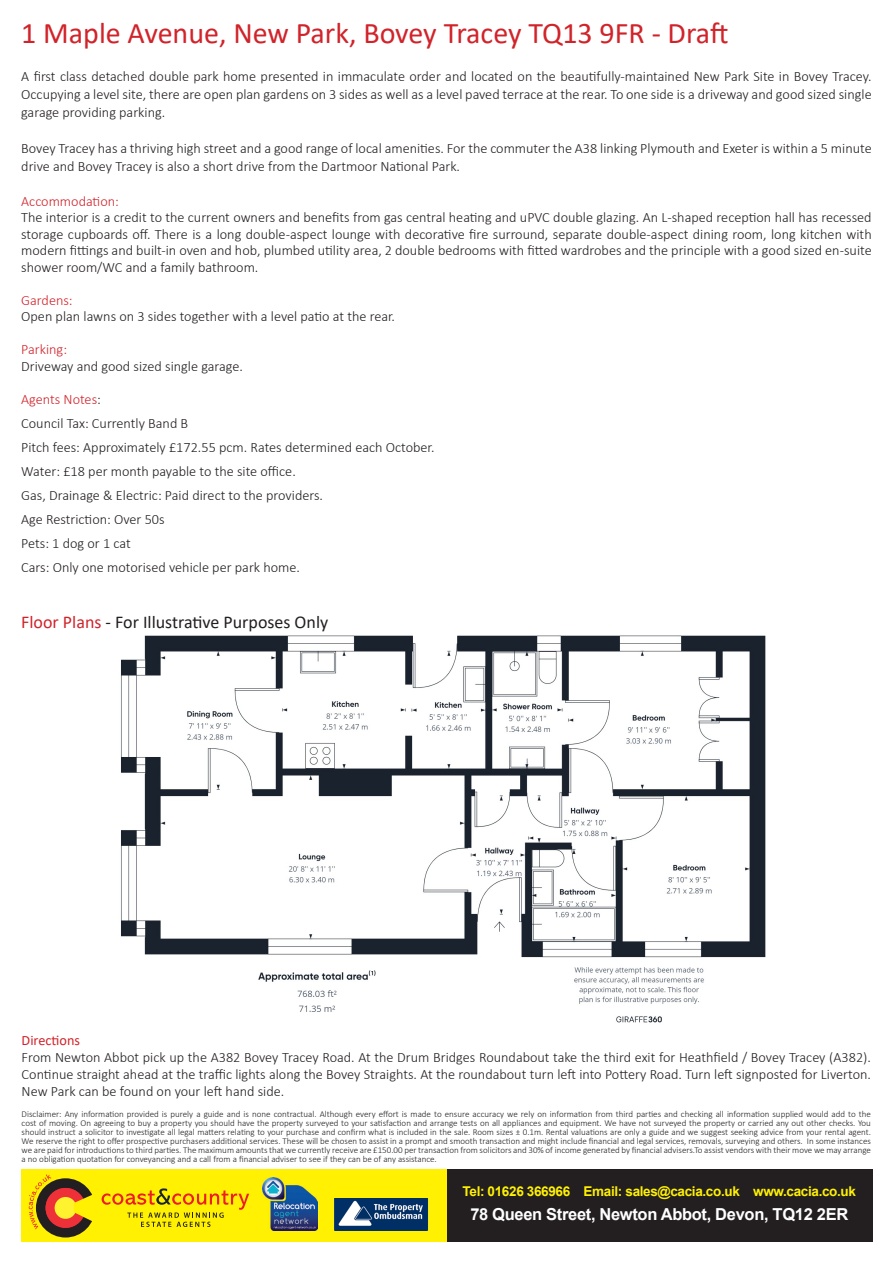
<style>
.page{position:relative;width:893px;height:1263px;background:#fff}
.page>*{position:absolute;margin:0;border:0;box-sizing:border-box;transform-origin:0 0}
.t1{font:30px "Calibri";color:#d1232a}
.t2{font:18px "Calibri";color:#231f20}
.t3{font:700 16.5px "Arial";letter-spacing:-.02em;color:#fff}
.t4{font:300 14.25px/18px "Calibri";color:#231f20;text-align:justify}
.t5{font:300 14.25px "Calibri";color:#d1232a}
.t6{font:14.25px "Calibri";color:#d1232a}
.t7{font:700 13.5px "Arial";letter-spacing:-.025em;color:#fff101}
.t8{font:300 9px/9px "Calibri";color:#231f20;text-align:justify}
.s1{color:#d1232a}
</style>
<div class="page">
<img style="left:120px;top:635px;width:646px;height:388px">
<div style="left:446px;top:1169px;width:426px;height:73px;background:#231f20"></div>
<div style="left:21px;top:1169px;width:425px;height:73px;background:#fff101"></div>
<div style="left:36px;top:1178px;width:59px;height:59px;background:#231f20;border-radius:50%"></div>
<svg style="left:29px;top:1174px;width:22px;height:55px"></svg>
<div style="left:46px;top:1188px;width:40px;height:40px;background:#ee3038;border-radius:50%"></div>
<div style="left:55px;top:1197px;width:21px;height:22px;background:#fff22e;border-radius:50%"></div>
<svg style="left:74px;top:1188px;width:175px;height:39px"></svg>
<img style="left:263px;top:1177px;width:55px;height:53px">
<img style="left:333px;top:1199px;width:95px;height:31px">
<p class="t1" style="left:21px;top:12px;width:709px">1 Maple Avenue, New Park, Bovey Tracey TQ13 9FR - Draft</p>
<p class="t4" style="left:21px;top:67px;width:852px">A first class detached double park home presented in immaculate order and located on the beautifully-maintained New Park Site in Bovey Tracey.<br>Occupying a level site, there are open plan gardens on 3 sides as well as a level paved terrace at the rear. To one side is a driveway and good sized single garage providing parking.</p>
<p class="t4" style="left:21px;top:139px;width:852px">Bovey Tracey has a thriving high street and a good range of local amenities. For the commuter the A38 linking Plymouth and Exeter is within a 5 minute drive and Bovey Tracey is also a short drive from the Dartmoor National Park.</p>
<p class="t5" style="left:21px;top:192px;width:99px">Accommodation:</p>
<p class="t4" style="left:21px;top:209px;width:852px;line-height:16.5px">The interior is a credit to the current owners and benefits from gas central heating and uPVC double glazing. An L-shaped reception hall has recessed storage cupboards off. There is a long double-aspect lounge with decorative fire surround, separate double-aspect dining room, long kitchen with modern fittings and built-in oven and hob, plumbed utility area, 2 double bedrooms with fitted wardrobes and the principle with a good sized en-suite shower room/WC and a family bathroom.</p>
<p class="t5" style="left:21px;top:291px;width:53px">Gardens:</p>
<p class="t4" style="left:21px;top:308px;width:375px">Open plan lawns on 3 sides together with a level patio at the rear.</p>
<p class="t5" style="left:21px;top:341px;width:47px">Parking:</p>
<p class="t4" style="left:21px;top:357px;width:223px">Driveway and good sized single garage.</p>
<p class="t4" style="left:21px;top:387px;width:415px;line-height:24px;text-align:left"><span class="s1">Agents Notes</span>:<br>Council Tax: Currently Band B<br>Pitch fees: Approximately £172.55 pcm. Rates determined each October.</p>
<p class="t4" style="left:21px;top:462px;width:276px">Water: £18 per month payable to the site office.</p>
<p class="t4" style="left:21px;top:486px;width:303px">Gas, Drainage &amp; Electric: Paid direct to the providers.</p>
<p class="t4" style="left:21px;top:510px;width:145px">Age Restriction: Over 50s</p>
<p class="t4" style="left:21px;top:534px;width:111px">Pets: 1 dog or 1 cat</p>
<p class="t4" style="left:21px;top:558px;width:280px">Cars: Only one motorised vehicle per park home.</p>
<p class="t2" style="left:21px;top:609px;width:309px"><span class="s1">Floor Plans</span> - For Illustrative Purposes Only</p>
<p class="t6" style="left:22px;top:1030px;width:60px">Directions</p>
<p class="t4" style="left:22px;top:1049px;width:851px;line-height:17.1px">From Newton Abbot pick up the A382 Bovey Tracey Road. At the Drum Bridges Roundabout take the third exit for Heathfield / Bovey Tracey (A382).<br>Continue straight ahead at the traffic lights along the Bovey Straights. At the roundabout turn left into Pottery Road. Turn left signposted for Liverton.<br>New Park can be found on your left hand side.</p>
<p class="t8" style="left:22px;top:1109px;width:851px">Disclaimer: Any information provided is purely a guide and is none contractual. Although every effort is made to ensure accuracy we rely on information from third parties and checking all information supplied would add to the cost of moving. On agreeing to buy a property you should have the property surveyed to your satisfaction and arrange tests on all appliances and equipment. We have not surveyed the property or carried any out other checks. You should instruct a solicitor to investigate all legal matters relating to your purchase and confirm what is included in the sale. Room sizes ± 0.1m. Rental valuations are only a guide and we suggest seeking advice from your rental agent.<br>We reserve the right to offer prospective purchasers additional services. These will be chosen to assist in a prompt and smooth transaction and might include financial and legal services, removals, surveying and others. In some instances we are paid for introductions to third parties. The maximum amounts that we currently receive are £150.00 per transaction from solicitors and 30% of income generated by financial advisers.To assist vendors with their move we may arrange a no obligation quotation for conveyancing and a call from a financial adviser to see if they can be of any assistance.</p>
<p class="t7" style="left:463px;top:1182px;width:395px">Tel: 01626 366966 Email: sales@cacia.co.uk www.cacia.co.uk</p>
<p class="t3" style="left:470px;top:1203px;width:379px">78 Queen Street, Newton Abbot, Devon, TQ12 2ER</p>
</div>
